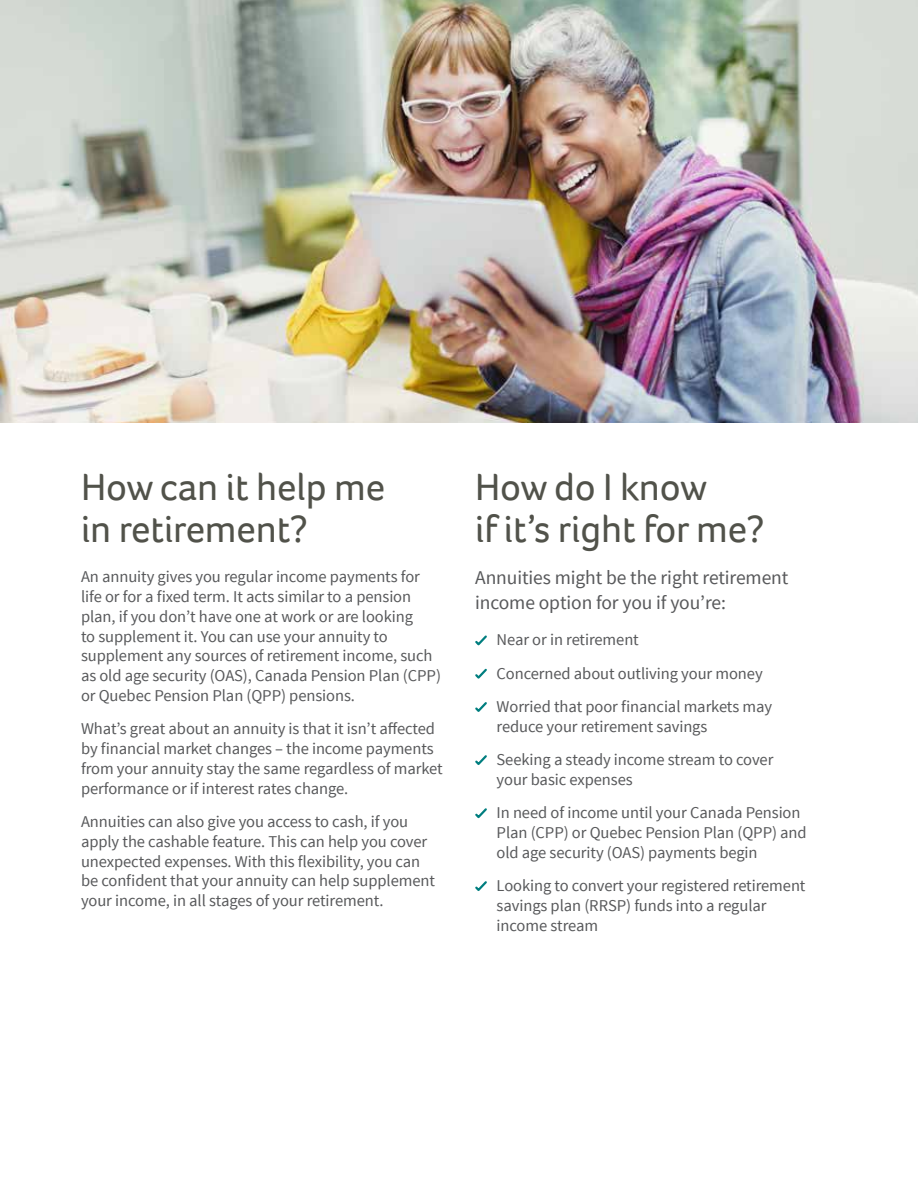
<style>
.page{position:relative;width:918px;height:1188px;background:#fff}
.page>*{position:absolute;margin:0;border:0;box-sizing:border-box;transform-origin:0 0}
.t1{font:39px/42px "Foco";letter-spacing:-.005em;color:#51524a}
.t2{font:19.5px/25.5px "Source Sans Pro";letter-spacing:-.005em;color:#58595b}
.t3{font:16.5px/19.8px "Source Sans Pro";letter-spacing:-.005em;color:#58595b}
</style>
<div class="page">
<img style="left:0;top:0;width:918px;height:422px">
<svg style="left:475px;top:635px;width:12px;height:11px"></svg>
<svg style="left:475px;top:668px;width:12px;height:11px"></svg>
<svg style="left:475px;top:702px;width:12px;height:10px"></svg>
<svg style="left:475px;top:755px;width:12px;height:10px"></svg>
<svg style="left:475px;top:808px;width:12px;height:11px"></svg>
<svg style="left:475px;top:881px;width:12px;height:10px"></svg>
<h1 class="t1" style="left:81px;top:466px;width:306px">How can it help me in retirement?</h1>
<p class="t3" style="left:81px;top:567px;width:362px">An annuity gives you regular income payments for life or for a fixed term. It acts similar to a pension plan, if you don’t have one at work or are looking<br>to supplement it. You can use your annuity to supplement any sources of retirement income, such as old age security (OAS), Canada Pension Plan (CPP) or Quebec Pension Plan (QPP) pensions.</p>
<p class="t3" style="left:81px;top:719px;width:363px">What’s great about an annuity is that it isn’t affected by financial market changes – the income payments from your annuity stay the same regardless of market performance or if interest rates change.</p>
<p class="t3" style="left:81px;top:812px;width:356px">Annuities can also give you access to cash, if you apply the cashable feature. This can help you cover unexpected expenses. With this flexibility, you can be confident that your annuity can help supplement your income, in all stages of your retirement.</p>
<h1 class="t1" style="left:475px;top:466px;width:290px">How do I know<br>if it’s right for me?</h1>
<p class="t2" style="left:475px;top:565px;width:315px">Annuities might be the right retirement income option for you if you’re:</p>
<p class="t3" style="left:497px;top:624px;width:277px;line-height:33.3px">Near or in retirement<br>Concerned about outliving your money<br>Worried that poor financial markets may</p>
<p class="t3" style="left:497px;top:710px;width:278px;line-height:33.3px">reduce your retirement savings<br>Seeking a steady income stream to cover</p>
<p class="t3" style="left:497px;top:763px;width:305px;line-height:33.3px">your basic expenses<br>In need of income until your Canada Pension</p>
<p class="t3" style="left:497px;top:823px;width:312px">Plan (CPP) or Quebec Pension Plan (QPP) and old age security (OAS) payments begin</p>
<p class="t3" style="left:497px;top:876px;width:310px">Looking to convert your registered retirement savings plan (RRSP) funds into a regular income stream</p>
</div>
